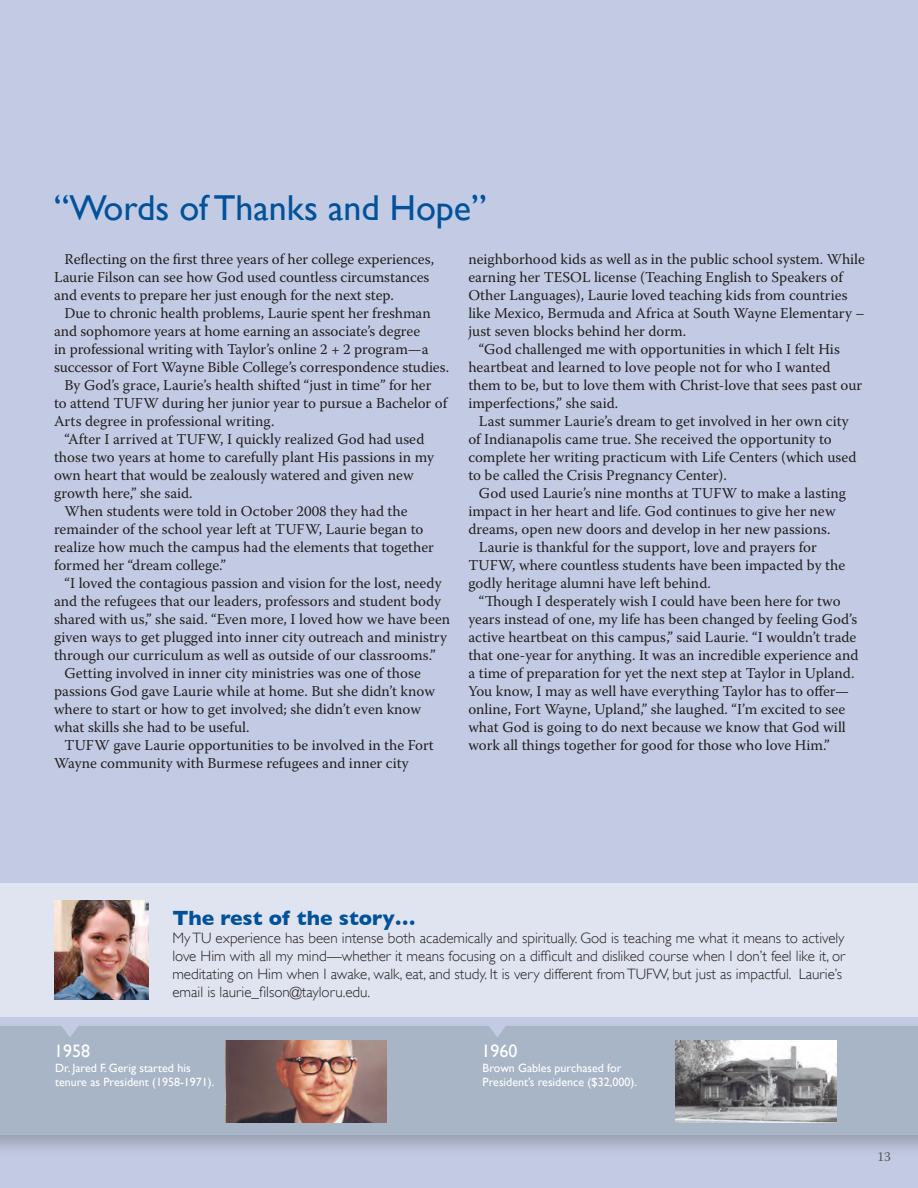
<style>
.page{position:relative;width:918px;height:1188px;background:#c3cbe4}
.page>*{position:absolute;margin:0;border:0;box-sizing:border-box;transform-origin:0 0}
.t1{font:36px "Gill Sans";color:#01529a}
.t2{font:700 21px "Gill Sans";color:#01529a}
.t3{font:18px "Gill Sans";color:#fff}
.t4{font:15px "Warnock Pro";color:#231f20}
.t5{font:300 15px/18px "Gill Sans";color:#231f20}
.t6{font:13.5px "Warnock Pro";color:#57585a}
.t7{font:12px/14.4px "Gill Sans";color:#fff}
</style>
<div class="page">
<div style="left:0;top:883px;width:918px;height:133px;background:#e0e4f1"></div>
<div style="left:0;top:1020px;width:918px;height:140px;background:#231f20;opacity:.25"></div>
<div style="left:0;top:1026px;width:918px;height:109px;background:#a8b5c7"></div>
<img style="left:54px;top:900px;width:95px;height:100px">
<img style="left:226px;top:1040px;width:160px;height:82px">
<svg style="left:60px;top:1023px;width:20px;height:14px"></svg>
<svg style="left:487px;top:1023px;width:21px;height:14px"></svg>
<img style="left:676px;top:1040px;width:160px;height:82px">
<p class="t1" style="left:54px;top:187px;width:434px">“Words of Thanks and Hope”</p>
<p class="t4" style="left:65px;top:250px;width:371px">Reflecting on the first three years of her college experiences,</p>
<p class="t4" style="left:54px;top:268px;width:377px">Laurie Filson can see how God used countless circumstances</p>
<p class="t4" style="left:54px;top:286px;width:342px">and events to prepare her just enough for the next step.</p>
<p class="t4" style="left:64px;top:304px;width:368px">Due to chronic health problems, Laurie spent her freshman</p>
<p class="t4" style="left:54px;top:322px;width:368px">and sophomore years at home earning an associate’s degree</p>
<p class="t4" style="left:54px;top:340px;width:376px">in professional writing with Taylor’s online 2 + 2 program—a</p>
<p class="t4" style="left:54px;top:358px;width:397px">successor of Fort Wayne Bible College’s correspondence studies.</p>
<p class="t4" style="left:65px;top:376px;width:368px">By God’s grace, Laurie’s health shifted “just in time” for her</p>
<p class="t4" style="left:54px;top:394px;width:395px">to attend TUFW during her junior year to pursue a Bachelor of</p>
<p class="t4" style="left:54px;top:412px;width:222px">Arts degree in professional writing.</p>
<p class="t4" style="left:65px;top:430px;width:361px">“After I arrived at TUFW, I quickly realized God had used</p>
<p class="t4" style="left:54px;top:448px;width:382px">those two years at home to carefully plant His passions in my</p>
<p class="t4" style="left:54px;top:466px;width:361px">own heart that would be zealously watered and given new</p>
<p class="t4" style="left:54px;top:484px;width:140px">growth here,” she said.</p>
<p class="t4" style="left:65px;top:502px;width:345px">When students were told in October 2008 they had the</p>
<p class="t4" style="left:54px;top:520px;width:371px">remainder of the school year left at TUFW, Laurie began to</p>
<p class="t4" style="left:54px;top:538px;width:382px">realize how much the campus had the elements that together</p>
<p class="t4" style="left:54px;top:556px;width:173px">formed her “dream college.”</p>
<p class="t4" style="left:65px;top:574px;width:379px">“I loved the contagious passion and vision for the lost, needy</p>
<p class="t4" style="left:54px;top:592px;width:389px">and the refugees that our leaders, professors and student body</p>
<p class="t4" style="left:54px;top:610px;width:398px">shared with us,” she said. “Even more, I loved how we have been</p>
<p class="t4" style="left:54px;top:628px;width:395px">given ways to get plugged into inner city outreach and ministry</p>
<p class="t4" style="left:54px;top:646px;width:383px">through our curriculum as well as outside of our classrooms.”</p>
<p class="t4" style="left:65px;top:664px;width:358px">Getting involved in inner city ministries was one of those</p>
<p class="t4" style="left:54px;top:682px;width:383px">passions God gave Laurie while at home. But she didn’t know</p>
<p class="t4" style="left:54px;top:700px;width:369px">where to start or how to get involved; she didn’t even know</p>
<p class="t4" style="left:54px;top:718px;width:197px">what skills she had to be useful.</p>
<p class="t4" style="left:65px;top:736px;width:371px">TUFW gave Laurie opportunities to be involved in the Fort</p>
<p class="t4" style="left:54px;top:754px;width:356px">Wayne community with Burmese refugees and inner city</p>
<p class="t4" style="left:468px;top:250px;width:398px">neighborhood kids as well as in the public school system. While</p>
<p class="t4" style="left:468px;top:268px;width:376px">earning her TESOL license (Teaching English to Speakers of</p>
<p class="t4" style="left:468px;top:286px;width:381px">Other Languages), Laurie loved teaching kids from countries</p>
<p class="t4" style="left:468px;top:304px;width:398px">like Mexico, Bermuda and Africa at South Wayne Elementary –</p>
<p class="t4" style="left:468px;top:322px;width:219px">just seven blocks behind her dorm.</p>
<p class="t4" style="left:479px;top:340px;width:362px">“God challenged me with opportunities in which I felt His</p>
<p class="t4" style="left:468px;top:358px;width:364px">heartbeat and learned to love people not for who I wanted</p>
<p class="t4" style="left:468px;top:376px;width:396px">them to be, but to love them with Christ-love that sees past our</p>
<p class="t4" style="left:468px;top:394px;width:151px">imperfections,” she said.</p>
<p class="t4" style="left:479px;top:412px;width:371px">Last summer Laurie’s dream to get involved in her own city</p>
<p class="t4" style="left:468px;top:430px;width:365px">of Indianapolis came true. She received the opportunity to</p>
<p class="t4" style="left:468px;top:448px;width:390px">complete her writing practicum with Life Centers (which used</p>
<p class="t4" style="left:468px;top:466px;width:260px">to be called the Crisis Pregnancy Center).</p>
<p class="t4" style="left:479px;top:484px;width:369px">God used Laurie’s nine months at TUFW to make a lasting</p>
<p class="t4" style="left:468px;top:502px;width:369px">impact in her heart and life. God continues to give her new</p>
<p class="t4" style="left:468px;top:520px;width:364px">dreams, open new doors and develop in her new passions.</p>
<p class="t4" style="left:479px;top:538px;width:339px">Laurie is thankful for the support, love and prayers for</p>
<p class="t4" style="left:468px;top:556px;width:378px">TUFW, where countless students have been impacted by the</p>
<p class="t4" style="left:468px;top:574px;width:244px">godly heritage alumni have left behind.</p>
<p class="t4" style="left:479px;top:592px;width:363px">“Though I desperately wish I could have been here for two</p>
<p class="t4" style="left:468px;top:610px;width:390px">years instead of one, my life has been changed by feeling God’s</p>
<p class="t4" style="left:468px;top:628px;width:390px">active heartbeat on this campus,” said Laurie. “I wouldn’t trade</p>
<p class="t4" style="left:468px;top:646px;width:392px">that one-year for anything. It was an incredible experience and</p>
<p class="t4" style="left:468px;top:664px;width:388px">a time of preparation for yet the next step at Taylor in Upland.</p>
<p class="t4" style="left:468px;top:682px;width:382px">You know, I may as well have everything Taylor has to offer—</p>
<p class="t4" style="left:468px;top:700px;width:378px">online, Fort Wayne, Upland,” she laughed. “I’m excited to see</p>
<p class="t4" style="left:468px;top:718px;width:379px">what God is going to do next because we know that God will</p>
<p class="t4" style="left:468px;top:736px;width:363px">work all things together for good for those who love Him.”</p>
<p class="t2" style="left:172px;top:906px;width:245px">The rest of the story…</p>
<p class="t5" style="left:172px;top:929px;width:674px">My TU experience has been intense both academically and spiritually. God is teaching me what it means to actively love Him with all my mind—whether it means focusing on a difficult and disliked course when I don’t feel like it, or meditating on Him when I awake, walk, eat, and study. It is very different from TUFW, but just as impactful. Laurie’s email is laurie_filson@tayloru.edu.</p>
<p class="t3" style="left:54px;top:1041px;width:37px">1958</p>
<p class="t3" style="left:482px;top:1041px;width:37px">1960</p>
<p class="t7" style="left:55px;top:1061px;width:161px">Dr. Jared F. Gerig started his tenure as President (1958-1971).</p>
<p class="t7" style="left:483px;top:1061px;width:156px">Brown Gables purchased for<br>President’s residence ($32,000).</p>
<p class="t6" style="left:877px;top:1149px;width:15px">13</p>
</div>
